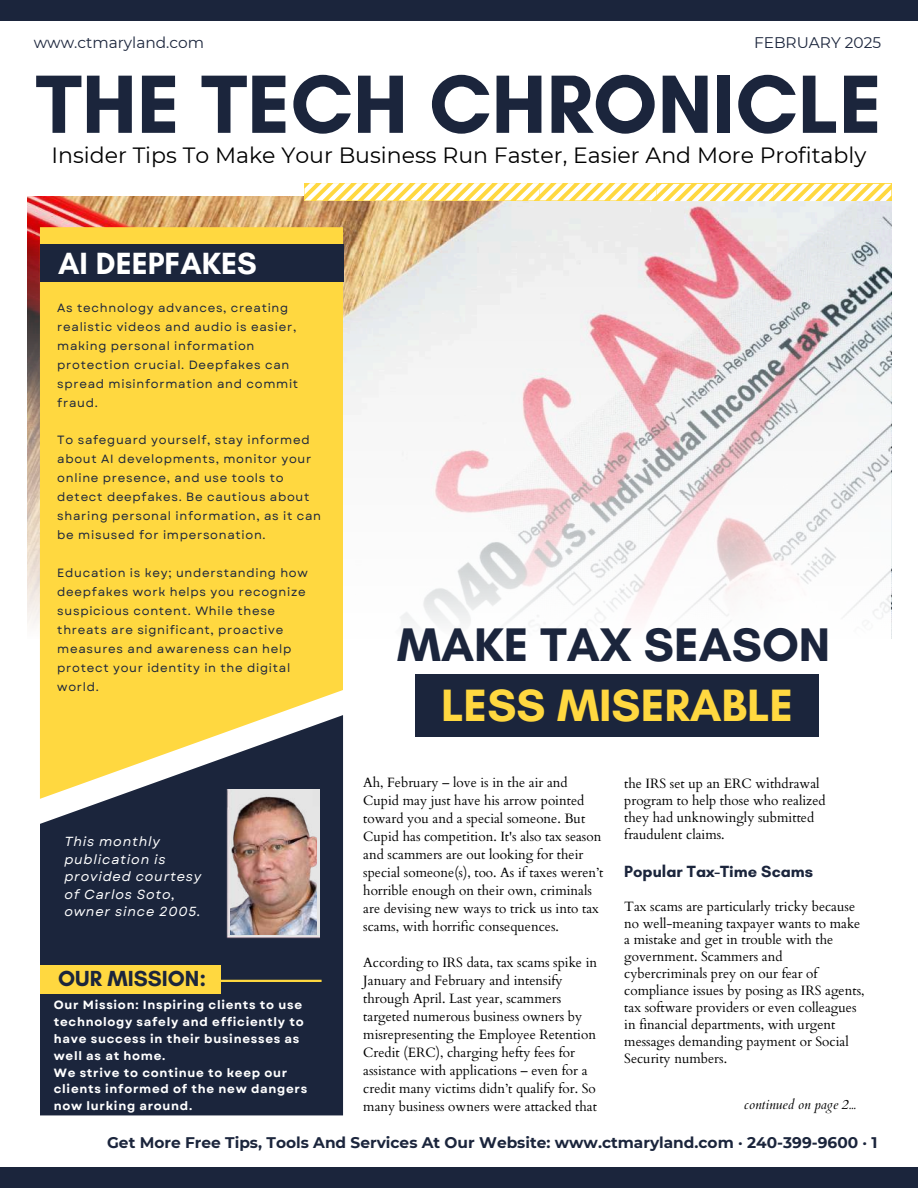
<style>
.page{position:relative;width:918px;height:1188px;background:#fff}
.page>*{position:absolute;margin:0;border:0;box-sizing:border-box;transform-origin:0 0}
.t1{font:700 84.15px "Glacial Indifference";color:#1b253c}
.t2{font:700 48px "Glacial Indifference";color:#1b253c}
.t3{font:700 46.2px "Glacial Indifference";color:#ffd840}
.t4{font:700 31.2px "Glacial Indifference";color:#fff}
.t5{font:700 22.2px "Glacial Indifference";color:#1b253c}
.t6{font:22.05px "Montserrat";color:#000}
.t7{font:700 16.5px "Glacial Indifference";color:#1b253c}
.t8{font:700 15.45px "Montserrat";color:#1b253c}
.t9{font:15.45px "Montserrat";color:#1b253c}
.t10{font:13.5px/18px "Cardo";color:#000}
.t11{font:italic 13.5px "Cardo";color:#000}
.t12{font:italic 13.2px/17.5px "Garet";letter-spacing:.06em;color:#fff}
.t13{font:12px/18.9px "Garet";letter-spacing:.06em;color:#1b253c}
.t14{font:700 12px/17px "Garet";letter-spacing:.06em;color:#fff}
</style>
<div class="page">
<div style="left:0;top:1px;width:918px;height:20px;background:#1b253c"></div>
<div style="left:0;top:1168px;width:918px;height:20px;background:#1b253c"></div>
<img style="left:27px;top:196px;width:864px;height:36px">
<svg style="left:27px;top:232px;width:864px;height:406px;fill:#f4f3f3"></svg>
<svg style="left:305px;top:183px;width:586px;height:18px"></svg>
<div style="left:40px;top:227px;width:303px;height:488px;background:#ffd840"></div>
<div style="left:40px;top:244px;width:303px;height:38px;background:#1b253c"></div>
<svg style="left:40px;top:715px;width:303px;height:400px;background:#404549"></svg>
<hr style="left:64px;top:980px;width:258px;height:2px;background:#ffd840">
<div style="left:40px;top:966px;width:180px;height:28px;background:#ffd840"></div>
<img style="left:226px;top:789px;width:94px;height:150px">
<img style="left:230px;top:793px;width:86px;height:142px">
<div style="left:416px;top:674px;width:403px;height:62px;background:#1b253c"></div>
<p class="t9" style="left:34px;top:33px;width:172px">www.ctmaryland.com</p>
<p class="t9" style="left:754px;top:33px;width:129px">FEBRUARY 2025</p>
<h1 class="t1" style="left:36px;top:53px;width:848px">THE TECH CHRONICLE</h1>
<h3 class="t6" style="left:52px;top:141px;width:816px">Insider Tips To Make Your Business Run Faster, Easier And More Profitably</h3>
<h3 class="t4" style="left:58px;top:244px;width:200px">AI DEEPFAKES</h3>
<p class="t13" style="left:57px;top:298px;width:242px">As technology advances, creating realistic videos and audio is easier, making personal information protection crucial. Deepfakes can spread misinformation and commit fraud.</p>
<p class="t13" style="left:57px;top:431px;width:265px">To safeguard yourself, stay informed about AI developments, monitor your online presence, and use tools to detect deepfakes. Be cautious about sharing personal information, as it can be misused for impersonation.</p>
<p class="t13" style="left:57px;top:563px;width:252px">Education is key; understanding how deepfakes work helps you recognize suspicious content. While these threats are significant, proactive measures and awareness can help protect your identity in the digital world.</p>
<p class="t12" style="left:64px;top:833px;width:139px">This monthly publication is provided courtesy of Carlos Soto, owner since 2005.</p>
<h3 class="t5" style="left:58px;top:965px;width:150px">OUR MISSION:</h3>
<p class="t14" style="left:54px;top:996px;width:255px">Our Mission: Inspiring clients to use technology safely and efficiently to have success in their businesses as well as at home.<br>We strive to continue to keep our clients informed of the new dangers now lurking around.</p>
<h2 class="t2" style="left:397px;top:615px;width:435px">MAKE TAX SEASON</h2>
<h3 class="t3" style="left:441px;top:677px;width:354px">LESS MISERABLE</h3>
<p class="t10" style="left:363px;top:774px;width:242px">Ah, February – love is in the air and Cupid may just have his arrow pointed toward you and a special someone. But Cupid has competition. It's also tax season and scammers are out looking for their special someone(s), too. As if taxes weren’t horrible enough on their own, criminals are devising new ways to trick us into tax scams, with horrific consequences.</p>
<p class="t10" style="left:363px;top:954px;width:235px">According to IRS data, tax scams spike in January and February and intensify through April. Last year, scammers targeted numerous business owners by misrepresenting the Employee Retention Credit (ERC), charging hefty fees for assistance with applications – even for a credit many victims didn’t qualify for. So many business owners were attacked that</p>
<p class="t10" style="left:624px;top:775px;width:203px;line-height:16.8px">the IRS set up an ERC withdrawal program to help those who realized they had unknowingly submitted fraudulent claims.</p>
<p class="t7" style="left:624px;top:861px;width:190px">Popular Tax-Time Scams</p>
<p class="t10" style="left:624px;top:898px;width:242px;line-height:16.8px">Tax scams are particularly tricky because no well-meaning taxpayer wants to make a mistake and get in trouble with the government. Scammers and cybercriminals prey on our fear of compliance issues by posing as IRS agents, tax software providers or even colleagues in financial departments, with urgent messages demanding payment or Social Security numbers.</p>
<p class="t11" style="left:744px;top:1096px;width:113px">continued on page 2...</p>
<p class="t8" style="left:107px;top:1133px;width:772px">Get More Free Tips, Tools And Services At Our Website: www.ctmaryland.com · 240-399-9600 · 1</p>
</div>
